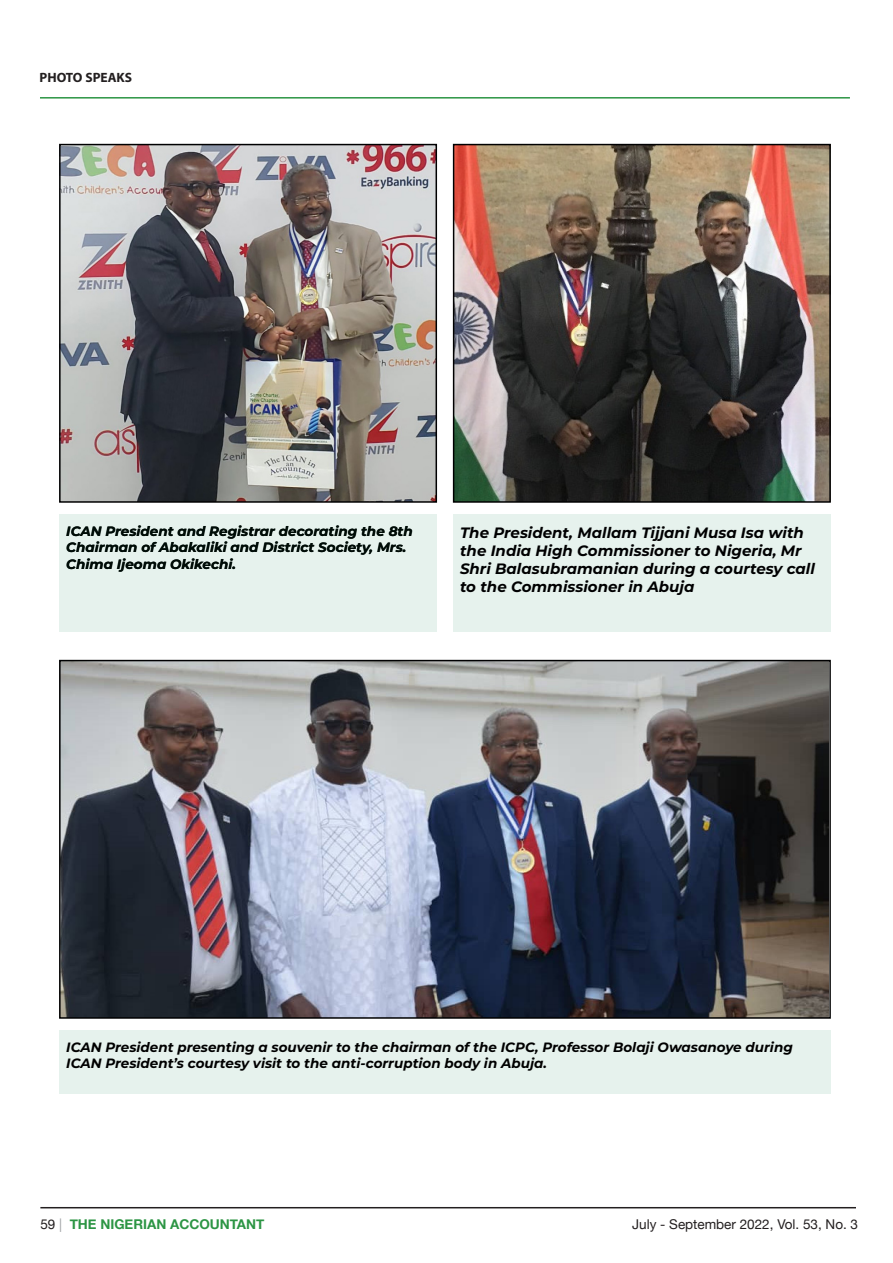
<style>
.page{position:relative;width:893px;height:1263px;background:#fff}
.page>*{position:absolute;margin:0;border:0;box-sizing:border-box;transform-origin:0 0}
.t1{font:italic 700 15px/18px "Montserrat";color:#000001}
.t2{font:italic 700 13.5px/16.2px "Montserrat";color:#000}
.t3{font:13.5px "Helvetica Neue";color:#231f20}
.t4{font:700 13.5px "Helvetica Neue";color:#2c9544}
.t5{font:700 13.5px "Myriad Pro";color:#231f20}
.s1{font-weight:400;color:#231f20}
.s2{font-weight:400;color:#a1a3a6}
</style>
<div class="page">
<div style="left:59px;top:1030px;width:771px;height:64px;background:#e6f2ed"></div>
<div style="left:453px;top:514px;width:377px;height:117px;background:#e6f2ed"></div>
<img style="left:62px;top:147px;width:372px;height:353px">
<div style="left:59px;top:144px;width:378px;height:359px;border:2px solid #000001"></div>
<img style="left:62px;top:663px;width:766px;height:353px">
<div style="left:59px;top:660px;width:772px;height:359px;border:2px solid #000001"></div>
<img style="left:456px;top:147px;width:372px;height:353px">
<div style="left:453px;top:144px;width:378px;height:359px;border:2px solid #000001"></div>
<div style="left:59px;top:514px;width:378px;height:117px;background:#e6f2ed"></div>
<hr style="left:40px;top:97px;width:810px;height:2px;background:#2c9544">
<hr style="left:40px;top:1207px;width:816px;height:1px;background:#231f20">
<p class="t5" style="left:40px;top:69px;width:94px">PHOTO SPEAKS</p>
<p class="t2" style="left:66px;top:522px;width:348px">ICAN President and Registrar decorating the 8th<br>Chairman of Abakaliki and District Society, Mrs.<br>Chima Ijeoma Okikechi.</p>
<p class="t1" style="left:460px;top:522px;width:356px">The President, Mallam Tijjani Musa Isa with the India High Commissioner to Nigeria, Mr Shri Balasubramanian during a courtesy call to the Commissioner in Abuja</p>
<p class="t2" style="left:66px;top:1038px;width:728px">ICAN President presenting a souvenir to the chairman of the ICPC, Professor Bolaji Owasanoye during<br>ICAN President’s courtesy visit to the anti-corruption body in Abuja.</p>
<p class="t4" style="left:40px;top:1214px;width:226px"><span class="s1">59</span> <span class="s2">|</span> THE NIGERIAN ACCOUNTANT</p>
<p class="t3" style="left:632px;top:1215px;width:227px">July - September 2022, Vol. 53, No. 3</p>
</div>
